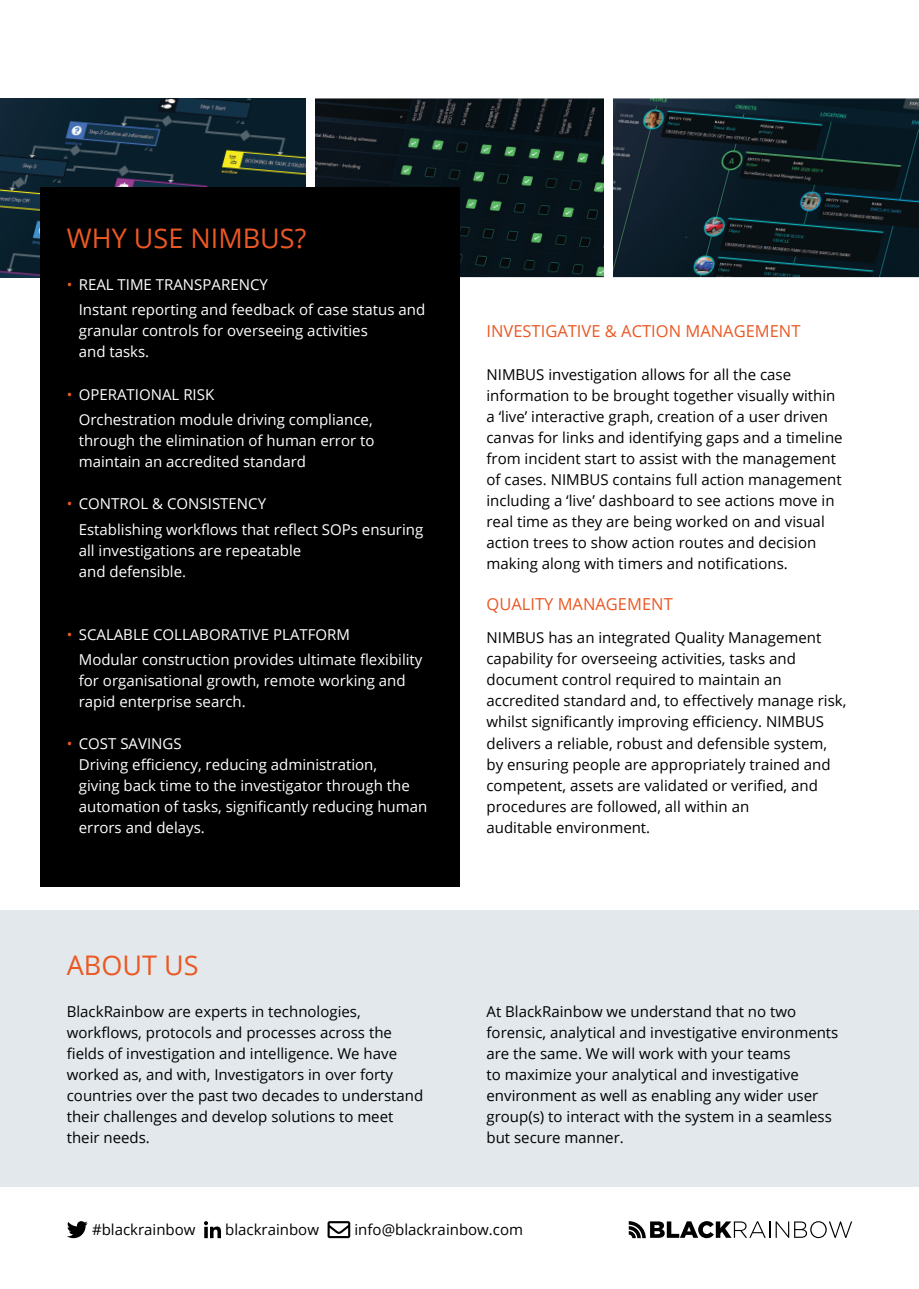
<style>
.page{position:relative;width:919px;height:1289px;background:#fff}
.page>*{position:absolute;margin:0;border:0;box-sizing:border-box;transform-origin:0 0}
.t1{font:27px "Open Sans";color:#eb5823}
.t2{font:16.5px "Open Sans";color:#eb5823}
.t3{font:15px/21px "Open Sans";color:#000001}
.t4{font:15px/21px "Open Sans";color:#fff}
.s1{color:#eb5823}
</style>
<div class="page">
<svg style="left:628px;top:1221px;width:224px;height:17px"></svg>
<img style="left:0;top:98px;width:918px;height:179px">
<div style="left:306px;top:86px;width:9px;height:229px;background:#fff"></div>
<div style="left:604px;top:86px;width:8px;height:229px;background:#fff"></div>
<div style="left:40px;top:188px;width:419px;height:699px;background:#000001"></div>
<div style="left:0;top:910px;width:918px;height:276px;background:#e2e8eb"></div>
<svg style="left:67px;top:1221px;width:21px;height:17px"></svg>
<svg style="left:204px;top:1221px;width:17px;height:17px"></svg>
<svg style="left:327px;top:1221px;width:23px;height:17px"></svg>
<p class="t1" style="left:67px;top:219px;width:241px">WHY USE NIMBUS?</p>
<p class="t4" style="left:67px;top:274px;width:202px"><span class="s1">•</span> REAL TIME TRANSPARENCY</p>
<p class="t4" style="left:79px;top:299px;width:348px">Instant reporting and feedback of case status and granular controls for overseeing activities<br>and tasks.</p>
<p class="t4" style="left:67px;top:383px;width:149px"><span class="s1">•</span> OPERATIONAL RISK</p>
<p class="t4" style="left:79px;top:408px;width:297px">Orchestration module driving compliance, through the elimination of human error to maintain an accredited standard</p>
<p class="t4" style="left:67px;top:493px;width:201px"><span class="s1">•</span> CONTROL &amp; CONSISTENCY</p>
<p class="t4" style="left:79px;top:518px;width:346px">Establishing workflows that reflect SOPs ensuring all investigations are repeatable</p>
<p class="t4" style="left:79px;top:560px;width:109px">and defensible.</p>
<p class="t4" style="left:67px;top:623px;width:285px"><span class="s1">•</span> SCALABLE COLLABORATIVE PLATFORM</p>
<p class="t4" style="left:79px;top:648px;width:345px">Modular construction provides ultimate flexibility for organisational growth, remote working and rapid enterprise search.</p>
<p class="t4" style="left:67px;top:733px;width:116px"><span class="s1">•</span> COST SAVINGS</p>
<p class="t4" style="left:79px;top:754px;width:350px">Driving efficiency, reducing administration,<br>giving back time to the investigator through the automation of tasks, significantly reducing human errors and delays.</p>
<p class="t1" style="left:67px;top:946px;width:133px">ABOUT US</p>
<p class="t3" style="left:67px;top:1000px;width:358px">BlackRainbow are experts in technologies, workflows, protocols and processes across the fields of investigation and intelligence. We have worked as, and with, Investigators in over forty countries over the past two decades to understand their challenges and develop solutions to meet</p>
<p class="t3" style="left:67px;top:1126px;width:85px">their needs.</p>
<p class="t2" style="left:486px;top:320px;width:315px">INVESTIGATIVE &amp; ACTION MANAGEMENT</p>
<p class="t3" style="left:486px;top:363px;width:357px">NIMBUS investigation allows for all the case information to be brought together visually within a ‘live’ interactive graph, creation of a user driven canvas for links and identifying gaps and a timeline from incident start to assist with the management of cases. NIMBUS contains full action management including a ‘live’ dashboard to see actions move in real time as they are being worked on and visual action trees to show action routes and decision making along with timers and notifications.</p>
<p class="t2" style="left:486px;top:592px;width:188px">QUALITY MANAGEMENT</p>
<p class="t3" style="left:486px;top:627px;width:361px">NIMBUS has an integrated Quality Management capability for overseeing activities, tasks and document control required to maintain an accredited standard and, to effectively manage risk, whilst significantly improving efficiency. NIMBUS delivers a reliable, robust and defensible system, by ensuring people are appropriately trained and competent, assets are validated or verified, and procedures are followed, all within an</p>
<p class="t3" style="left:486px;top:816px;width:165px">auditable environment.</p>
<p class="t3" style="left:486px;top:1000px;width:353px">At BlackRainbow we understand that no two forensic, analytical and investigative environments</p>
<p class="t3" style="left:486px;top:1042px;width:347px">are the same. We will work with your teams<br>to maximize your analytical and investigative environment as well as enabling any wider user group(s) to interact with the system in a seamless but secure manner.</p>
<p class="t3" style="left:92px;top:1218px;width:105px">#blackrainbow</p>
<p class="t3" style="left:225px;top:1218px;width:95px">blackrainbow</p>
<p class="t3" style="left:354px;top:1218px;width:170px">info@blackrainbow.com</p>
</div>
